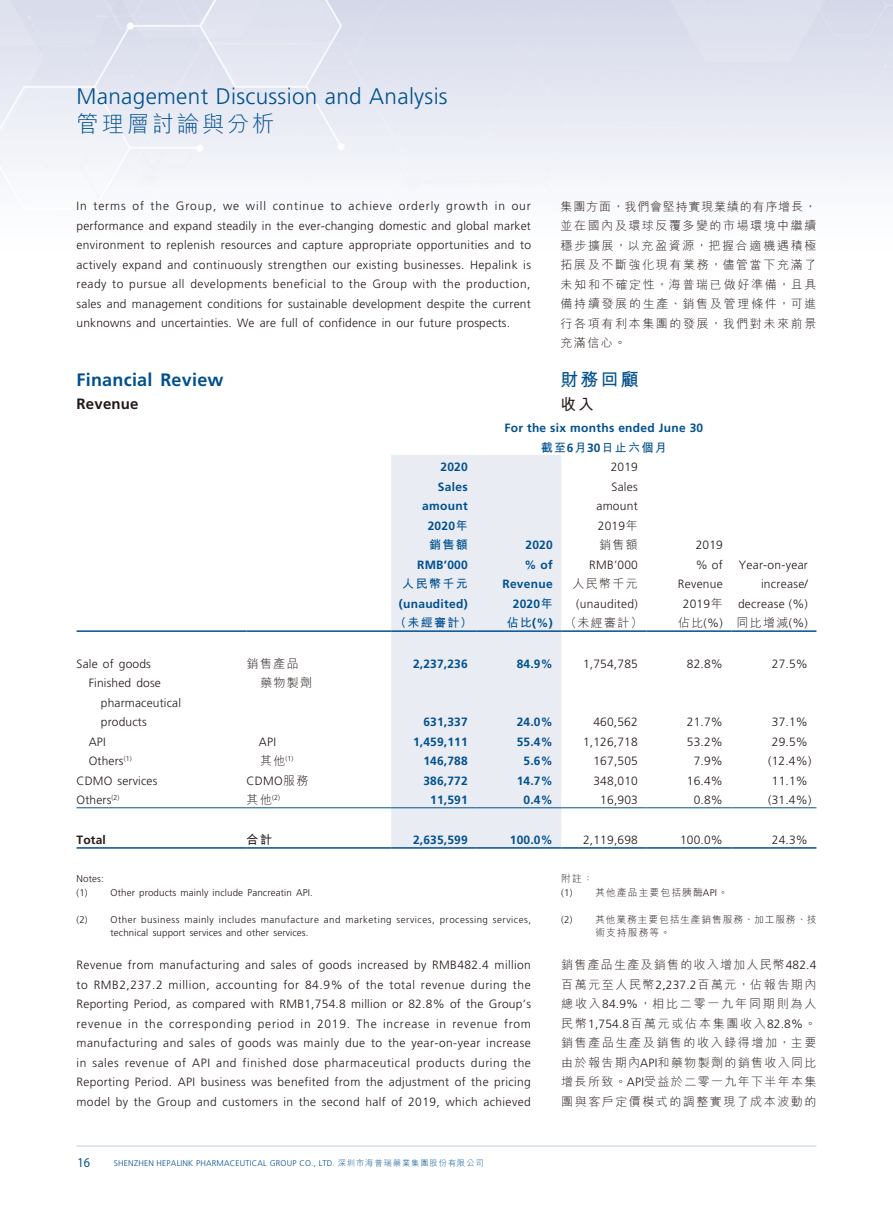
<style>
.page{position:relative;width:893px;height:1212px;background:#fff}
.page>*{position:absolute;margin:0;border:0;box-sizing:border-box;transform-origin:0 0}
.t1{font:300 22.5px "Frutiger";letter-spacing:.015em;color:#00508f}
.t2{font:300 22.5px "M Hei HK";letter-spacing:.115em;color:#00508f}
.t3{font:700 18px "Frutiger";letter-spacing:.015em;color:#00508f}
.t4{font:700 18px "M Hei HK";color:#00508f}
.t5{font:700 15.75px "M Hei HK";color:#231916}
.t6{font:700 15px "Frutiger";letter-spacing:.015em;color:#231916}
.t7{font:13.5px "Myriad Pro";color:#00508f;scale:.9 1}
.t8{font:300 12px/19.5px "Frutiger";letter-spacing:.015em;color:#231916;text-align:right}
.t9{font:300 12px/19.5px "M Hei HK";letter-spacing:.125em;color:#231916;text-align:justify}
.t10{font:700 12px/19.5px "Frutiger";letter-spacing:.015em;color:#00508f;text-align:right}
.t11{font:700 12px "M Hei HK";letter-spacing:.115em;color:#00508f}
.t12{font:700 12px "Frutiger";letter-spacing:.015em;color:#231916}
.t13{font:700 12px "M Hei HK";color:#231916}
.t14{font:300 9.75px/13.5px "Frutiger";letter-spacing:.05em;color:#231916}
.t15{font:300 9.75px/13.5px "Frutiger";letter-spacing:.015em;color:#231916}
.t16{font:300 9.75px/13.5px "M Hei HK";letter-spacing:.09em;color:#231916}
.t17{font:300 9.75px/13.5px "M Hei HK";letter-spacing:.115em;color:#231916}
.t18{font:300 8.25px "Frutiger";letter-spacing:.025em;color:#00508f}
.t19{font:300 7.05px "Frutiger";color:#231916}
.s1{font-family:"Frutiger"}
.s2{font-family:"M Hei HK"}
.s3{font-family:"M Hei HK";font-size:12px}
</style>
<div class="page">
<hr style="left:77px;top:1145px;width:739px;height:1px;background:#00508f">
<div style="left:391px;top:455px;width:170px;height:392px;background:#eaecf4"></div>
<hr style="left:77px;top:630px;width:170px;height:2px;background:#00508f">
<hr style="left:247px;top:630px;width:144px;height:2px;background:#00508f">
<hr style="left:391px;top:630px;width:85px;height:2px;background:#00508f">
<hr style="left:561px;top:630px;width:85px;height:2px;background:#00508f">
<hr style="left:476px;top:630px;width:85px;height:2px;background:#00508f">
<hr style="left:646px;top:630px;width:85px;height:2px;background:#00508f">
<hr style="left:731px;top:630px;width:85px;height:2px;background:#00508f">
<hr style="left:77px;top:847px;width:170px;height:2px;background:#00508f">
<hr style="left:247px;top:847px;width:144px;height:2px;background:#00508f">
<hr style="left:391px;top:847px;width:85px;height:2px;background:#00508f">
<hr style="left:476px;top:847px;width:85px;height:2px;background:#00508f">
<hr style="left:561px;top:847px;width:85px;height:2px;background:#00508f">
<hr style="left:646px;top:847px;width:85px;height:2px;background:#00508f">
<hr style="left:731px;top:847px;width:85px;height:2px;background:#00508f">
<hr style="left:77px;top:807px;width:170px;height:1px;background:#00508f">
<hr style="left:247px;top:807px;width:144px;height:1px;background:#00508f">
<hr style="left:391px;top:807px;width:85px;height:1px;background:#00508f">
<hr style="left:476px;top:807px;width:85px;height:1px;background:#00508f">
<hr style="left:561px;top:807px;width:85px;height:1px;background:#00508f">
<hr style="left:646px;top:807px;width:85px;height:1px;background:#00508f">
<hr style="left:731px;top:807px;width:85px;height:1px;background:#00508f">
<h1 class="t1" style="left:77px;top:84px;width:373px">Management Discussion and Analysis</h1>
<h1 class="t2" style="left:77px;top:108px;width:199px">管理層討論與分析</h1>
<p class="t8" style="left:77px;top:196px;width:456px;text-align:justify">In terms of the Group, we will continue to achieve orderly growth in our performance and expand steadily in the ever-changing domestic and global market environment to replenish resources and capture appropriate opportunities and to actively expand and continuously strengthen our existing businesses. Hepalink is ready to pursue all developments beneficial to the Group with the production, sales and management conditions for sustainable development despite the current unknowns and uncertainties. We are full of confidence in our future prospects.</p>
<h2 class="t3" style="left:77px;top:369px;width:149px">Financial Review</h2>
<p class="t6" style="left:77px;top:395px;width:64px">Revenue</p>
<p class="t9" style="left:561px;top:196px;width:257px">集團方面，我們會堅持實現業績的有序增長，並在國內及環球反覆多變的市場環境中繼續穩步擴展，以充盈資源，把握合適機遇積極拓展及不斷強化現有業務，儘管當下充滿了未知和不確定性，海普瑞已做好準備，且具備持續發展的生產、銷售及管理條件，可進行各項有利本集團的發展，我們對未來前景充滿信心。</p>
<h2 class="t4" style="left:561px;top:366px;width:80px">財務回顧</h2>
<h3 class="t5" style="left:561px;top:393px;width:35px">收入</h3>
<p class="t10" style="left:422px;top:457px;width:47px">2020<br>Sales amount</p>
<p class="t10" style="left:504px;top:418px;width:200px">For the six months ended June 30</p>
<p class="t11" style="left:541px;top:439px;width:128px">截至<span class="s1">6</span>月<span class="s1">30</span>日止六個月</p>
<p class="t8" style="left:596px;top:457px;width:43px">2019<br>Sales amount</p>
<p class="t8" style="left:598px;top:516px;width:41px">2019<span class="s2">年</span></p>
<p class="t9" style="left:599px;top:535px;width:40px">銷售額</p>
<p class="t10" style="left:428px;top:516px;width:41px">2020<span class="s2">年</span></p>
<p class="t11" style="left:429px;top:536px;width:40px">銷售額</p>
<p class="t10" style="left:502px;top:535px;width:52px">2020<br>% of<br>Revenue<br>2020<span class="s2">年佔比</span>(%)</p>
<p class="t10" style="left:417px;top:555px;width:52px">RMB’000</p>
<p class="t8" style="left:589px;top:555px;width:50px">RMB’000</p>
<p class="t11" style="left:402px;top:575px;width:67px">人民幣千元</p>
<p class="t9" style="left:572px;top:574px;width:67px">人民幣千元</p>
<p class="t10" style="left:399px;top:594px;width:70px">(unaudited)</p>
<p class="t8" style="left:576px;top:594px;width:63px">(unaudited)</p>
<p class="t11" style="left:395px;top:614px;width:79px">（未經審計）</p>
<p class="t9" style="left:565px;top:613px;width:79px">（未經審計）</p>
<p class="t8" style="left:678px;top:536px;width:47px">2019<br>% of<br>Revenue<br>2019<span class="s2">年佔比</span>(%)</p>
<p class="t8" style="left:738px;top:555px;width:71px">Year-on-year increase/ decrease (%)</p>
<p class="t9" style="left:736px;top:613px;width:73px">同比增減<span class="s1">(%)</span></p>
<p class="t8" style="left:77px;top:654px;width:76px">Sale of goods</p>
<p class="t9" style="left:247px;top:653px;width:54px">銷售產品</p>
<p class="t10" style="left:413px;top:654px;width:56px">2,237,236</p>
<p class="t10" style="left:517px;top:654px;width:38px">84.9%</p>
<p class="t8" style="left:583px;top:654px;width:56px">1,754,785</p>
<p class="t8" style="left:687px;top:654px;width:38px">82.8%</p>
<p class="t8" style="left:772px;top:654px;width:38px">27.5%</p>
<p class="t8" style="left:101px;top:673px;width:82px;text-align:left;text-indent:-12px">Finished dose pharmaceutical products</p>
<p class="t9" style="left:247px;top:673px;width:67px">　藥物製劑</p>
<p class="t10" style="left:423px;top:712px;width:46px">631,337</p>
<p class="t10" style="left:517px;top:712px;width:38px">24.0%</p>
<p class="t8" style="left:593px;top:713px;width:46px">460,562</p>
<p class="t8" style="left:687px;top:713px;width:38px">21.7%</p>
<p class="t8" style="left:772px;top:713px;width:38px">37.1%</p>
<p class="t8" style="left:89px;top:732px;width:19px">API</p>
<p class="t8" style="left:259px;top:732px;width:19px">API</p>
<p class="t10" style="left:413px;top:732px;width:56px">1,459,111</p>
<p class="t10" style="left:517px;top:732px;width:38px">55.4%</p>
<p class="t8" style="left:583px;top:732px;width:56px">1,126,718</p>
<p class="t8" style="left:687px;top:732px;width:38px">53.2%</p>
<p class="t8" style="left:772px;top:732px;width:38px">29.5%</p>
<p class="t8" style="left:89px;top:751px;width:44px">Others<sup>(1)</sup></p>
<p class="t9" style="left:247px;top:751px;width:48px">　其他<sup>(1)</sup></p>
<p class="t10" style="left:423px;top:751px;width:46px">146,788</p>
<p class="t10" style="left:524px;top:751px;width:31px">5.6%</p>
<p class="t8" style="left:593px;top:752px;width:46px">167,505</p>
<p class="t8" style="left:694px;top:752px;width:31px">7.9%</p>
<p class="t8" style="left:768px;top:752px;width:45px">(12.4%)</p>
<p class="t8" style="left:77px;top:771px;width:82px">CDMO services</p>
<p class="t8" style="left:247px;top:771px;width:63px">CDMO<span class="s2">服務</span></p>
<p class="t10" style="left:423px;top:771px;width:46px">386,772</p>
<p class="t10" style="left:517px;top:771px;width:38px">14.7%</p>
<p class="t8" style="left:593px;top:771px;width:46px">348,010</p>
<p class="t8" style="left:687px;top:771px;width:38px">16.4%</p>
<p class="t8" style="left:772px;top:771px;width:38px">11.1%</p>
<p class="t8" style="left:77px;top:790px;width:44px">Others<sup>(2)</sup></p>
<p class="t19" style="left:247px;top:794px;width:35px"><span class="s3">其他</span>(2)</p>
<p class="t10" style="left:430px;top:790px;width:39px">11,591</p>
<p class="t10" style="left:524px;top:790px;width:31px">0.4%</p>
<p class="t8" style="left:600px;top:791px;width:39px">16,903</p>
<p class="t8" style="left:694px;top:791px;width:31px">0.8%</p>
<p class="t8" style="left:768px;top:791px;width:45px">(31.4%)</p>
<p class="t12" style="left:77px;top:833px;width:31px">Total</p>
<p class="t13" style="left:247px;top:831px;width:27px">合計</p>
<p class="t10" style="left:413px;top:830px;width:56px">2,635,599</p>
<p class="t10" style="left:510px;top:830px;width:44px">100.0%</p>
<p class="t8" style="left:583px;top:830px;width:56px">2,119,698</p>
<p class="t8" style="left:680px;top:830px;width:44px">100.0%</p>
<p class="t8" style="left:772px;top:830px;width:38px">24.3%</p>
<p class="t15" style="left:77px;top:872px;width:238px">Notes:<br>(1) Other products mainly include Pancreatin API.</p>
<p class="t14" style="left:111px;top:913px;width:422px;text-indent:-34px">(2) Other business mainly includes manufacture and marketing services, processing services, technical support services and other services.</p>
<p class="t8" style="left:77px;top:955px;width:456px;text-align:justify">Revenue from manufacturing and sales of goods increased by RMB482.4 million to RMB2,237.2 million, accounting for 84.9% of the total revenue during the Reporting Period, as compared with RMB1,754.8 million or 82.8% of the Group’s revenue in the corresponding period in 2019. The increase in revenue from manufacturing and sales of goods was mainly due to the year-on-year increase in sales revenue of API and finished dose pharmaceutical products during the Reporting Period. API business was benefited from the adjustment of the pricing model by the Group and customers in the second half of 2019, which achieved</p>
<p class="t17" style="left:561px;top:872px;width:168px">附註：<br><span class="s1">(1)</span> 其他產品主要包括胰酶<span class="s1">API</span>。</p>
<p class="t16" style="left:595px;top:912px;width:223px;text-indent:-34px"><span class="s1">(2)</span> 其他業務主要包括生產銷售服務、加工服務、技術支持服務等。</p>
<p class="t9" style="left:561px;top:955px;width:257px">銷售產品生產及銷售的收入增加人民幣<span class="s1">482.4</span>百萬元至人民幣<span class="s1">2,237.2</span>百萬元，佔報告期內總收入<span class="s1">84.9%</span>，相比二零一九年同期則為人民幣<span class="s1">1,754.8</span>百萬元或佔本集團收入<span class="s1">82.8%</span>。銷售產品生產及銷售的收入錄得增加，主要由於報告期內<span class="s1">API</span>和藥物製劑的銷售收入同比增長所致。<span class="s1">API</span>受益於二零一九年下半年本集團與客戶定價模式的調整實現了成本波動的</p>
<p class="t7" style="left:78px;top:1154px;width:15px">16</p>
<p class="t18" style="left:114px;top:1159px;width:371px">SHENZHEN HEPALINK PHARMACEUTICAL GROUP CO., LTD. <span class="s2">深圳市海普瑞藥業集團股份有限公司</span></p>
</div>
